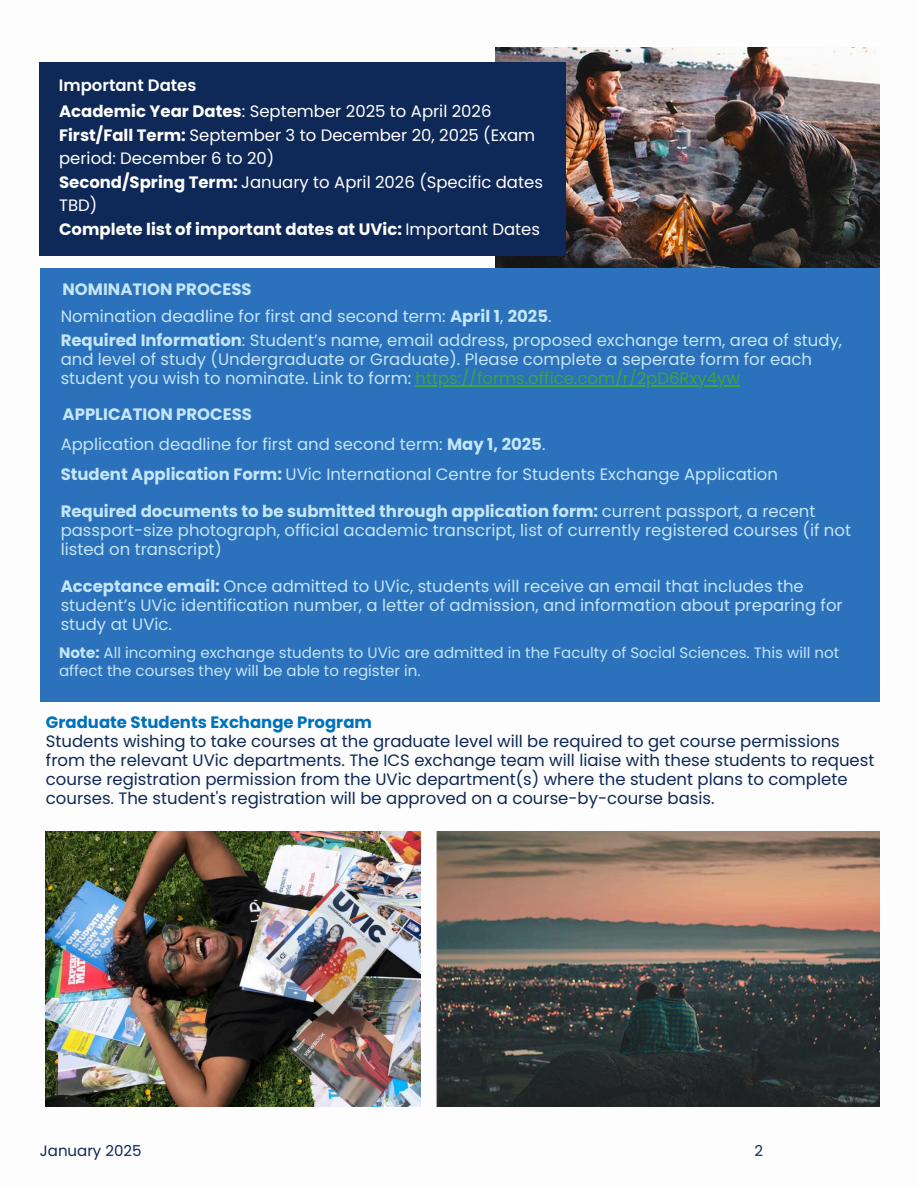
<style>
.page{position:relative;width:918px;height:1188px;background:#fff}
.page>*{position:absolute;margin:0;border:0;box-sizing:border-box;transform-origin:0 0}
.t1{font:16.5px/19.2px "Poppins";color:#c3e6f8}
.t2{font:16.5px/19.2px "Poppins";color:#0e2857}
.t3{font:16.5px/23.7px "Poppins";color:#fff}
.t4{font:700 16.5px "Poppins";color:#fff}
.t5{font:700 16.5px "Poppins";color:#c3e6f8}
.t6{font:700 16.5px "Poppins";color:#0072bc}
.t7{font:600 16.5px "Poppins";color:#fff}
.t8{font:15px/18px "Poppins";color:#c3e6f8}
.t9{font:15px "Poppins";color:#0e2857}
.s1{font-weight:700}
.s2{font-weight:400}
.s3{color:#3aa63c}
</style>
<div class="page">
<img style="left:496px;top:48px;width:384px;height:234px">
<img style="left:437px;top:831px;width:443px;height:276px">
<div style="left:40px;top:62px;width:526px;height:193px;background:#0e2857"></div>
<div style="left:40px;top:268px;width:839px;height:434px;background:#2c71bb"></div>
<img style="left:46px;top:832px;width:375px;height:274px">
<hr style="left:416px;top:385px;width:324px;height:1px;background:#3aa63c">
<p class="t7" style="left:59px;top:74px;width:139px">Important Dates</p>
<h2 class="t3" style="left:59px;top:99px;width:434px"><span class="s1">Academic Year Dates</span>: September 2025 to April 2026</h2>
<p class="t3" style="left:59px;top:123px;width:478px"><span class="s1">First/Fall Term:</span> September 3 to December 20, 2025 (Exam period: December 6 to 20)</p>
<p class="t3" style="left:59px;top:170px;width:485px"><span class="s1">Second/Spring Term:</span> January to April 2026 (Specific dates<br>TBD)</p>
<p class="t4" style="left:59px;top:218px;width:483px">Complete list of important dates at UVic: <span class="s2">Important Dates</span></p>
<p class="t5" style="left:63px;top:277px;width:191px">NOMINATION PROCESS</p>
<h1 class="t1" style="left:61px;top:307px;width:492px">Nomination deadline for first and second term: <span class="s1">April 1</span>, <span class="s1">2025</span>.</h1>
<p class="t1" style="left:61px;top:330px;width:783px"><span class="s1">Required Information</span>: Student’s name, email address, proposed exchange term, area of study, and level of study (Undergraduate or Graduate). Please complete a seperate form for each student you wish to nominate. Link to form: <span class="s3">https://forms.office.com/r/2pD6Rxy4yw</span></p>
<h1 class="t5" style="left:63px;top:403px;width:191px">APPLICATION PROCESS</h1>
<p class="t1" style="left:61px;top:435px;width:486px">Application deadline for first and second term: <span class="s1">May 1, 2025</span>.</p>
<p class="t1" style="left:61px;top:465px;width:719px"><span class="s1">Student Application Form:</span> UVic International Centre for Students Exchange Application</p>
<p class="t1" style="left:61px;top:502px;width:792px"><span class="s1">Required documents to be submitted through application form:</span> current passport, a recent passport-size photograph, official academic transcript, list of currently registered courses (if not listed on transcript)</p>
<p class="t1" style="left:61px;top:576px;width:784px"><span class="s1">Acceptance email:</span> Once admitted to UVic, students will receive an email that includes the student’s UVic identification number, a letter of admission, and information about preparing for study at UVic.</p>
<p class="t8" style="left:59px;top:644px;width:782px"><span class="s1">Note:</span> All incoming exchange students to UVic are admitted in the Faculty of Social Sciences. This will not affect the courses they will be able to register in.</p>
<p class="t6" style="left:46px;top:710px;width:328px">Graduate Students Exchange Program</p>
<p class="t2" style="left:46px;top:731px;width:830px">Students wishing to take courses at the graduate level will be required to get course permissions from the relevant UVic departments. The ICS exchange team will liaise with these students to request course registration permission from the UVic department(s) where the student plans to complete courses. The student's registration will be approved on a course-by-course basis.</p>
<p class="t9" style="left:40px;top:1140px;width:103px">January 2025</p>
<p class="t9" style="left:755px;top:1140px;width:10px">2</p>
</div>
